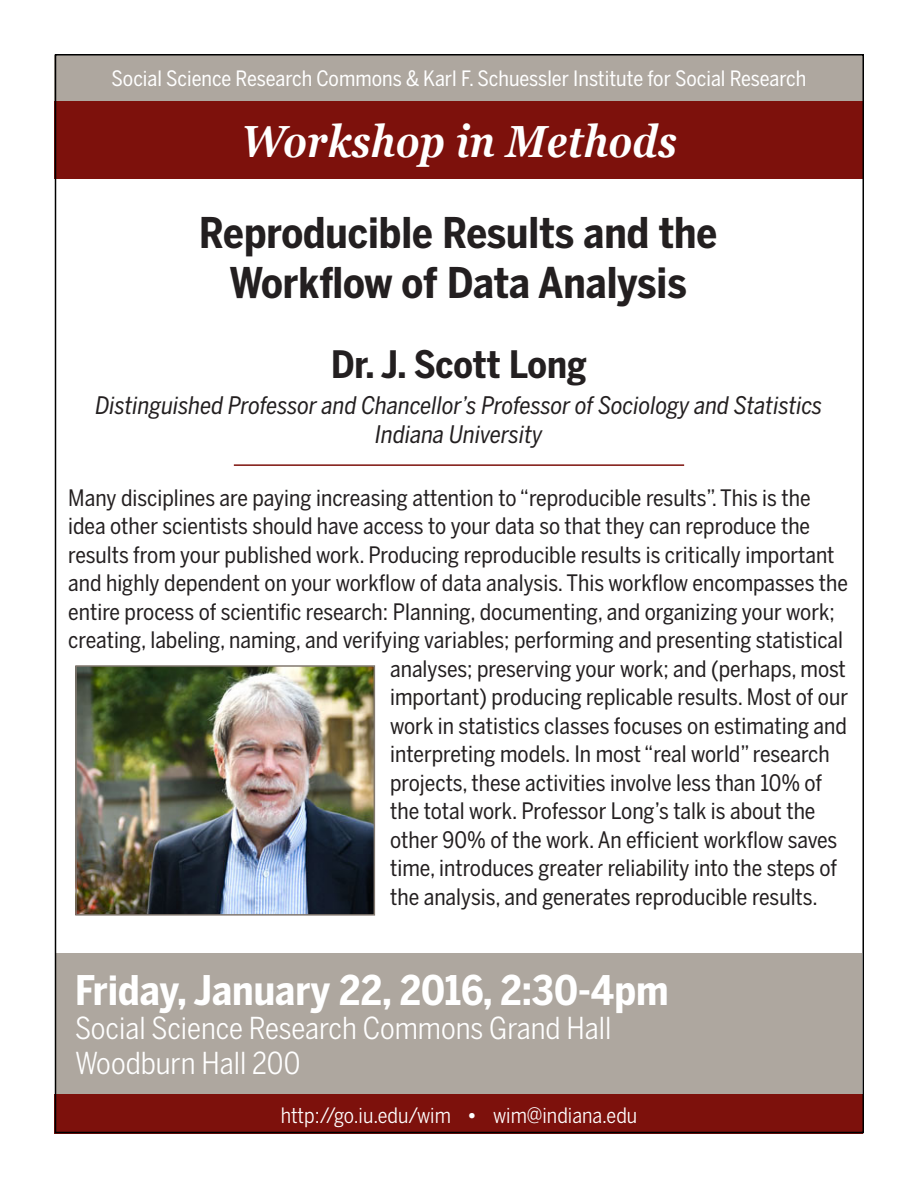
<style>
.page{position:relative;width:918px;height:1188px;background:#fff}
.page>*{position:absolute;margin:0;border:0;box-sizing:border-box;transform-origin:0 0}
.t1{font:italic 600 condensed 45px "Georgia Pro";color:#fff}
.t2{font:700 42px/50.4px "Benton Sans Cond";color:#231f20;text-align:center}
.t3{font:700 40.5px "Benton Sans Cond";color:#fff}
.t4{font:700 37.5px "Benton Sans Cond";letter-spacing:-.005em;color:#231f20}
.t5{font:30px/34.5px "Benton Sans Cond";color:#fff}
.t6{font:italic 24px/28.8px "Benton Sans Cond";color:#231f20;text-align:center}
.t7{font:22.5px "Benton Sans Cond";color:#231f20}
.t8{font:21px "Benton Sans Cond";color:#fff}
.t9{font:21px "Benton Sans Cond";color:#fff}
.s1{font-weight:700}
</style>
<div class="page">
<div style="left:56px;top:953px;width:806px;height:142px;background:#aea79f"></div>
<div style="left:55px;top:1094px;width:808px;height:39px;background:#7d110c"></div>
<hr style="left:234px;top:464px;width:450px;height:2px;background:#7d110c">
<img style="left:78px;top:668px;width:294px;height:245px">
<div style="left:75px;top:665px;width:300px;height:251px;border:2px solid #82786f"></div>
<div style="left:55px;top:101px;width:808px;height:77px;background:#7d110c"></div>
<div style="left:55px;top:56px;width:808px;height:45px;background:#aea79f"></div>
<p class="t8" style="left:112px;top:66px;width:696px">Social Science Research Commons &amp; Karl F. Schuessler Institute for Social Research</p>
<h1 class="t1" style="left:241px;top:115px;width:438px">Workshop in Methods</h1>
<h2 class="t2" style="left:199px;top:208px;width:519px">Reproducible Results and the<br>Workflow of Data Analysis</h2>
<h3 class="t4" style="left:331px;top:341px;width:257px">Dr. J. Scott Long</h3>
<p class="t6" style="left:95px;top:391px;width:729px">Distinguished Professor and Chancellor’s Professor of Sociology and Statistics<br>Indiana University</p>
<p class="t7" style="left:68px;top:484px;width:744px">Many disciplines are paying increasing attention to “reproducible results”. This is the</p>
<p class="t7" style="left:68px;top:512px;width:743px">idea other scientists should have access to your data so that they can reproduce the</p>
<p class="t7" style="left:68px;top:541px;width:768px">results from your published work. Producing reproducible results is critically important</p>
<p class="t7" style="left:68px;top:569px;width:781px">and highly dependent on your workflow of data analysis. This workflow encompasses the</p>
<p class="t7" style="left:68px;top:598px;width:768px">entire process of scientific research: Planning, documenting, and organizing your work;</p>
<p class="t7" style="left:68px;top:626px;width:776px">creating, labeling, naming, and verifying variables; performing and presenting statistical</p>
<p class="t7" style="left:390px;top:655px;width:457px">analyses; preserving your work; and (perhaps, most</p>
<p class="t7" style="left:390px;top:683px;width:460px">important) producing replicable results. Most of our</p>
<p class="t7" style="left:390px;top:712px;width:458px">work in statistics classes focuses on estimating and</p>
<p class="t7" style="left:390px;top:740px;width:441px">interpreting models. In most “real world” research</p>
<p class="t7" style="left:390px;top:769px;width:434px">projects, these activities involve less than 10% of</p>
<p class="t7" style="left:390px;top:797px;width:427px">the total work. Professor Long’s talk is about the</p>
<p class="t7" style="left:390px;top:826px;width:449px">other 90% of the work. An efficient workflow saves</p>
<p class="t7" style="left:390px;top:854px;width:449px">time, introduces greater reliability into the steps of</p>
<p class="t7" style="left:390px;top:883px;width:429px">the analysis, and generates reproducible results.</p>
<h3 class="t3" style="left:75px;top:965px;width:595px">Friday, January 22, 2016, 2:30-4pm</h3>
<h3 class="t5" style="left:75px;top:1011px;width:538px">Social Science Research Commons Grand Hall<br>Woodburn Hall 200</h3>
<p class="t9" style="left:281px;top:1103px;width:358px">http://go.iu.edu/wim <span class="s1">•</span> wim@indiana.edu</p>
</div>
